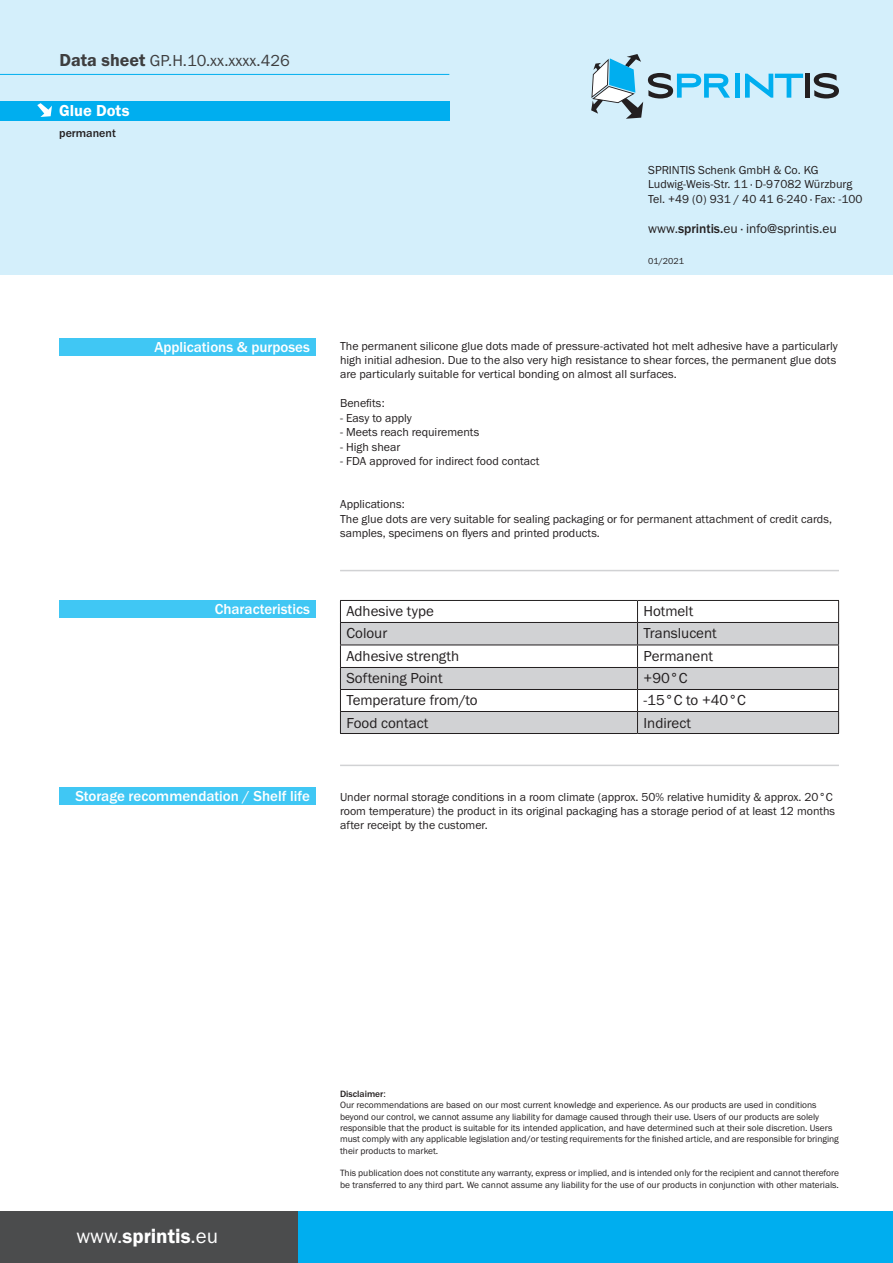
<style>
.page{position:relative;width:893px;height:1263px;background:#fff}
.page>*{position:absolute;margin:0;border:0;box-sizing:border-box;transform-origin:0 0}
.t1{font:20.85px "Franklin Gothic URW Dem";color:#fff}
.t2{font:16.5px "Franklin Gothic URW Boo";color:#3e3e3f}
.t3{font:16.5px "Franklin Gothic URW Dem";color:#fff}
.t4{font:15px "Franklin Gothic URW Boo";color:#231f20}
.t5{font:500 15px "Franklin Gothic URW";color:#fff}
.t6{font:13.5px "Franklin Gothic URW Boo";color:#231f20}
.t7{font:12px/14.4px "Franklin Gothic URW Boo";color:#231f20}
.t8{font:500 12px "Franklin Gothic URW";color:#231f20}
.t9{font:9.45px/11.4px "Franklin Gothic URW Boo";color:#231f20}
.t10{font:500 9.45px "Franklin Gothic URW";color:#231f20}
.t11{font:9px "Franklin Gothic URW Boo";color:#231f20}
.s1{font-family:"Franklin Gothic URW Dem";font-size:18px}
.s2{font-family:"Franklin Gothic URW";font-weight:500}
.s3{font-family:"Franklin Gothic URW Boo"}
.s4{font-family:"Franklin Gothic URW Boo";font-weight:400}
</style>
<div class="page">
<div style="left:0;top:0;width:893px;height:274px;background:#d4effb"></div>
<div style="left:0;top:102px;width:449px;height:19px;background:#00aeef"></div>
<div style="left:59px;top:338px;width:257px;height:18px;background:#40c7f4"></div>
<div style="left:59px;top:787px;width:257px;height:18px;background:#40c7f4"></div>
<svg style="left:37px;top:103px;width:15px;height:14px"></svg>
<hr style="left:0;top:74px;width:449px;height:1px;background:#00aeef">
<div style="left:59px;top:600px;width:257px;height:18px;background:#40c7f4"></div>
<hr style="left:340px;top:765px;width:499px;height:1px;background:#d1d2d4">
<hr style="left:735px;top:74px;width:4px;height:24px;background:#00aeef">
<svg style="left:745px;top:74px;width:58px;height:24px"></svg>
<div style="left:805px;top:74px;width:5px;height:24px;background:#231f20"></div>
<svg style="left:814px;top:73px;width:25px;height:25px"></svg>
<svg style="left:591px;top:54px;width:139px;height:65px"></svg>
<div style="left:266px;top:1212px;width:627px;height:51px;background:#00aeef"></div>
<div style="left:0;top:1212px;width:298px;height:51px;background:#4b4c4d"></div>
<svg style="left:341px;top:623px;width:497px;height:110px;fill:#d1d2d4"></svg>
<hr style="left:340px;top:600px;width:297px;height:1px;background:#231f20">
<hr style="left:637px;top:600px;width:202px;height:1px;background:#231f20">
<hr style="left:340px;top:622px;width:297px;height:1px;background:#231f20">
<hr style="left:637px;top:622px;width:202px;height:1px;background:#231f20">
<hr style="left:340px;top:645px;width:297px;height:1px;background:#231f20">
<hr style="left:637px;top:645px;width:202px;height:1px;background:#231f20">
<hr style="left:340px;top:667px;width:297px;height:1px;background:#231f20">
<hr style="left:637px;top:667px;width:202px;height:1px;background:#231f20">
<hr style="left:340px;top:689px;width:297px;height:1px;background:#231f20">
<hr style="left:637px;top:689px;width:202px;height:1px;background:#231f20">
<hr style="left:340px;top:711px;width:297px;height:1px;background:#231f20">
<svg style="left:340px;top:601px;width:1px;height:132px"></svg>
<hr style="left:637px;top:711px;width:202px;height:1px;background:#231f20">
<svg style="left:637px;top:601px;width:1px;height:132px"></svg>
<svg style="left:838px;top:601px;width:1px;height:132px"></svg>
<hr style="left:340px;top:733px;width:297px;height:1px;background:#231f20">
<hr style="left:637px;top:733px;width:202px;height:1px;background:#231f20">
<hr style="left:340px;top:570px;width:499px;height:1px;background:#d1d2d4">
<h2 class="t2" style="left:59px;top:50px;width:232px"><span class="s1">Data sheet</span> GP.H.10.xx.xxxx.426</h2>
<h2 class="t3" style="left:59px;top:101px;width:72px">Glue Dots</h2>
<p class="t8" style="left:59px;top:126px;width:58px">permanent</p>
<p class="t7" style="left:648px;top:162px;width:216px">SPRINTIS Schenk GmbH &amp; Co. KG<br>Ludwig-Weis-Str. 11 · D-97082 Würzburg<br>Tel. +49 (0) 931 / 40 41 6-240 · Fax: -100</p>
<p class="t6" style="left:648px;top:220px;width:190px">www.<span class="s2">sprintis.</span>eu · info@sprintis.eu</p>
<p class="t11" style="left:648px;top:255px;width:37px">01/2021</p>
<p class="t5" style="left:154px;top:337px;width:157px">Applications &amp; purposes</p>
<p class="t7" style="left:340px;top:338px;width:499px">The permanent silicone glue dots made of pressure-activated hot melt adhesive have a particularly high initial adhesion. Due to the also very high resistance to shear forces, the permanent glue dots are particularly suitable for vertical bonding on almost all surfaces.</p>
<p class="t7" style="left:340px;top:396px;width:46px">Benefits:</p>
<p class="t7" style="left:340px;top:410px;width:73px">- Easy to apply</p>
<p class="t7" style="left:340px;top:425px;width:141px">- Meets reach requirements</p>
<p class="t7" style="left:340px;top:439px;width:62px">- High shear</p>
<p class="t7" style="left:340px;top:453px;width:201px">- FDA approved for indirect food contact</p>
<p class="t7" style="left:340px;top:497px;width:493px">Applications:<br>The glue dots are very suitable for sealing packaging or for permanent attachment of credit cards, samples, specimens on flyers and printed products.</p>
<p class="t5" style="left:215px;top:599px;width:97px">Characteristics</p>
<p class="t4" style="left:346px;top:602px;width:89px">Adhesive type</p>
<p class="t4" style="left:643px;top:602px;width:51px">Hotmelt</p>
<p class="t4" style="left:346px;top:624px;width:42px">Colour</p>
<p class="t4" style="left:643px;top:624px;width:75px">Translucent</p>
<p class="t4" style="left:346px;top:647px;width:114px">Adhesive strength</p>
<p class="t4" style="left:643px;top:647px;width:71px">Permanent</p>
<p class="t4" style="left:346px;top:669px;width:98px">Softening Point</p>
<p class="t4" style="left:643px;top:669px;width:45px">+90°C</p>
<p class="t4" style="left:346px;top:691px;width:133px">Temperature from/to</p>
<p class="t4" style="left:643px;top:691px;width:104px">-15°C to +40°C</p>
<p class="t4" style="left:346px;top:713px;width:83px">Food contact</p>
<p class="t4" style="left:643px;top:713px;width:49px">Indirect</p>
<p class="t5" style="left:75px;top:786px;width:236px">Storage recommendation / Shelf life</p>
<p class="t7" style="left:340px;top:789px;width:497px">Under normal storage conditions in a room climate (approx. 50% relative humidity &amp; approx. 20°C room temperature) the product in its original packaging has a storage period of at least 12 months after receipt by the customer.</p>
<h1 class="t1" style="left:76px;top:1223px;width:143px"><span class="s3">www.</span>sprintis<span class="s3">.eu</span></h1>
<p class="t10" style="left:340px;top:1088px;width:47px">Disclaimer<span class="s4">:</span></p>
<p class="t9" style="left:340px;top:1099px;width:500px">Our recommendations are based on our most current knowledge and experience. As our products are used in conditions beyond our control, we cannot assume any liability for damage caused through their use. Users of our products are solely responsible that the product is suitable for its intended application, and have determined such at their sole discretion. Users must comply with any applicable legislation and/or testing requirements for the finished article, and are responsible for bringing their products to market.</p>
<p class="t9" style="left:340px;top:1167px;width:500px">This publication does not constitute any warranty, express or implied, and is intended only for the recipient and cannot therefore be transferred to any third part. We cannot assume any liability for the use of our products in conjunction with other materials.</p>
</div>
